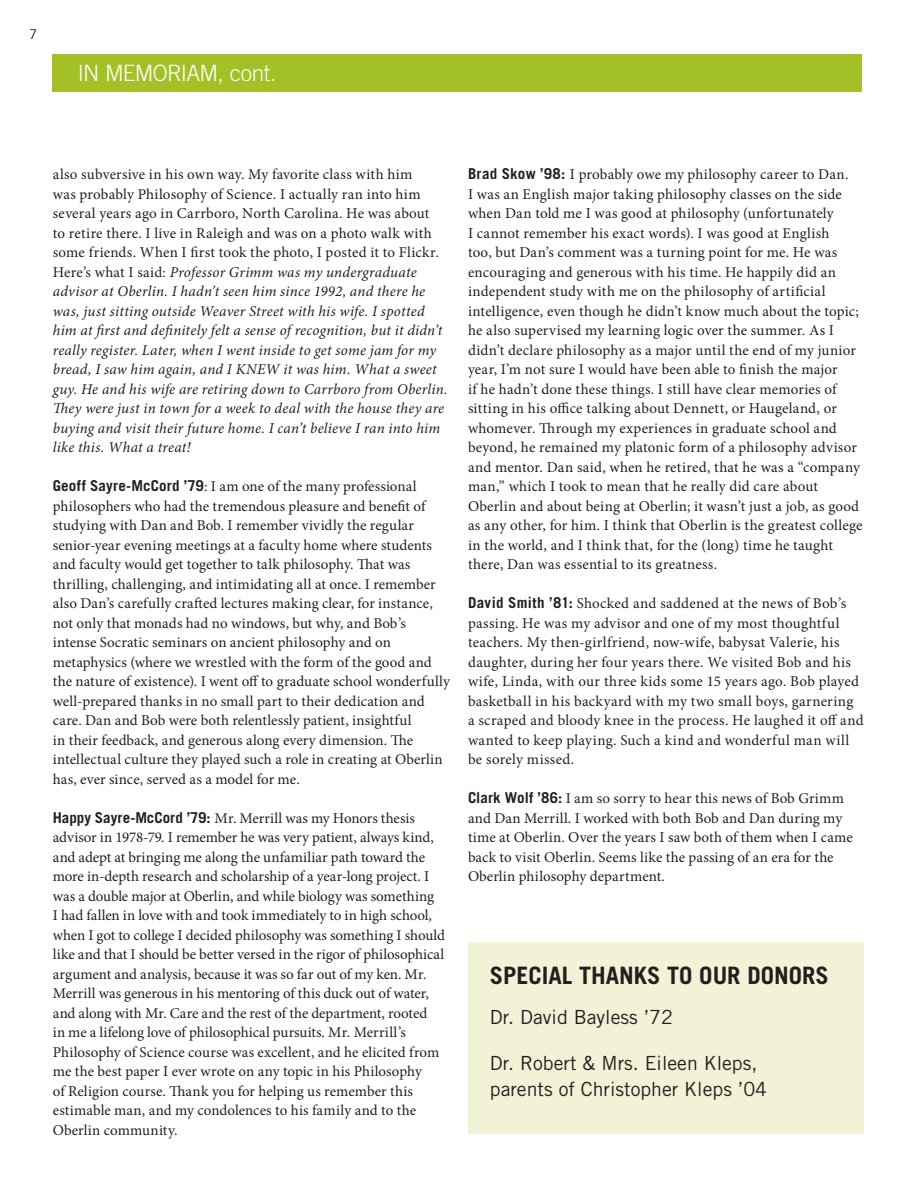
<style>
.page{position:relative;width:918px;height:1188px;background:#fff}
.page>*{position:absolute;margin:0;border:0;box-sizing:border-box;transform-origin:0 0}
.t1{font:700 24px "Trade Gothic LT Std";color:#231f20}
.t2{font:300 22.5px "Trade Gothic LT Std";letter-spacing:-.03em;color:#fff}
.TG_Body{font:19.5px/25.5px "Trade Gothic LT Std";color:#231f20}
.t3{font:15px/19.5px "Minion Pro";letter-spacing:.01em;color:#231f20}
.t4{font:italic 15px/19.5px "Minion Pro";letter-spacing:.015em;color:#231f20}
.t5{font:13.5px "Trade Gothic LT Std";color:#231f20}
.s1{font-style:normal}
.s2{font-family:"Trade Gothic LT Std";font-weight:700}
</style>
<div class="page">
<div style="left:53px;top:54px;width:809px;height:37px;background:#a3c027"></div>
<div style="left:468px;top:942px;width:396px;height:192px;background:#f1f2d6"></div>
<p class="t5" style="left:29px;top:26px;width:10px">7</p>
<p class="t2" style="left:78px;top:60px;width:200px">IN MEMORIAM, cont.</p>
<p class="t4" style="left:53px;top:165px;width:396px"><span class="s1">also subversive in his own way. My favorite class with him<br>was probably Philosophy of Science. I actually ran into him several years ago in Carrboro, North Carolina. He was about<br>to retire there. I live in Raleigh and was on a photo walk with some friends. When I first took the photo, I posted it to Flickr.<br>Here’s what I said:</span> Professor Grimm was my undergraduate advisor at Oberlin. I hadn’t seen him since 1992, and there he was, just sitting outside Weaver Street with his wife. I spotted him at first and definitely felt a sense of recognition, but it didn’t really register. Later, when I went inside to get some jam for my bread, I saw him again, and I KNEW it was him. What a sweet guy. He and his wife are retiring down to Carrboro from Oberlin.<br>They were just in town for a week to deal with the house they are buying and visit their future home. I can’t believe I ran into him like this. What a treat!</p>
<p class="t3" style="left:53px;top:477px;width:399px"><span class="s2">Geoff Sayre-McCord ’79</span>: I am one of the many professional philosophers who had the tremendous pleasure and benefit of studying with Dan and Bob. I remember vividly the regular senior-year evening meetings at a faculty home where students and faculty would get together to talk philosophy. That was thrilling, challenging, and intimidating all at once. I remember also Dan’s carefully crafted lectures making clear, for instance, not only that monads had no windows, but why, and Bob’s intense Socratic seminars on ancient philosophy and on metaphysics (where we wrestled with the form of the good and the nature of existence). I went off to graduate school wonderfully well-prepared thanks in no small part to their dedication and care. Dan and Bob were both relentlessly patient, insightful<br>in their feedback, and generous along every dimension. The intellectual culture they played such a role in creating at Oberlin has, ever since, served as a model for me.</p>
<p class="t3" style="left:53px;top:808px;width:394px"><span class="s2">Happy Sayre-McCord ’79:</span> Mr. Merrill was my Honors thesis advisor in 1978-79. I remember he was very patient, always kind, and adept at bringing me along the unfamiliar path toward the more in-depth research and scholarship of a year-long project. I was a double major at Oberlin, and while biology was something<br>I had fallen in love with and took immediately to in high school, when I got to college I decided philosophy was something I should like and that I should be better versed in the rigor of philosophical argument and analysis, because it was so far out of my ken. Mr.<br>Merrill was generous in his mentoring of this duck out of water, and along with Mr. Care and the rest of the department, rooted<br>in me a lifelong love of philosophical pursuits. Mr. Merrill’s Philosophy of Science course was excellent, and he elicited from me the best paper I ever wrote on any topic in his Philosophy<br>of Religion course. Thank you for helping us remember this estimable man, and my condolences to his family and to the Oberlin community.</p>
<p class="t3" style="left:468px;top:165px;width:396px"><span class="s2">Brad Skow ’98:</span> I probably owe my philosophy career to Dan.<br>I was an English major taking philosophy classes on the side when Dan told me I was good at philosophy (unfortunately<br>I cannot remember his exact words). I was good at English<br>too, but Dan’s comment was a turning point for me. He was encouraging and generous with his time. He happily did an independent study with me on the philosophy of artificial intelligence, even though he didn’t know much about the topic; he also supervised my learning logic over the summer. As I didn’t declare philosophy as a major until the end of my junior year, I’m not sure I would have been able to finish the major<br>if he hadn’t done these things. I still have clear memories of sitting in his office talking about Dennett, or Haugeland, or whomever. Through my experiences in graduate school and beyond, he remained my platonic form of a philosophy advisor and mentor. Dan said, when he retired, that he was a “company man,” which I took to mean that he really did care about Oberlin and about being at Oberlin; it wasn’t just a job, as good as any other, for him. I think that Oberlin is the greatest college in the world, and I think that, for the (long) time he taught there, Dan was essential to its greatness.</p>
<p class="t3" style="left:468px;top:594px;width:397px"><span class="s2">David Smith ’81:</span> Shocked and saddened at the news of Bob’s passing. He was my advisor and one of my most thoughtful teachers. My then-girlfriend, now-wife, babysat Valerie, his daughter, during her four years there. We visited Bob and his wife, Linda, with our three kids some 15 years ago. Bob played basketball in his backyard with my two small boys, garnering a scraped and bloody knee in the process. He laughed it off and wanted to keep playing. Such a kind and wonderful man will be sorely missed.</p>
<p class="t3" style="left:468px;top:789px;width:386px"><span class="s2">Clark Wolf ’86:</span> I am so sorry to hear this news of Bob Grimm and Dan Merrill. I worked with both Bob and Dan during my time at Oberlin. Over the years I saw both of them when I came back to visit Oberlin. Seems like the passing of an era for the Oberlin philosophy department.</p>
<p class="t1" style="left:490px;top:961px;width:340px">SPECIAL THANKS TO OUR DONORS</p>
<p class="TG_Body" style="left:490px;top:1005px;width:185px">Dr. David Bayless ’72</p>
<p class="TG_Body" style="left:490px;top:1050px;width:279px">Dr. Robert &amp; Mrs. Eileen Kleps, parents of Christopher Kleps ’04</p>
</div>
